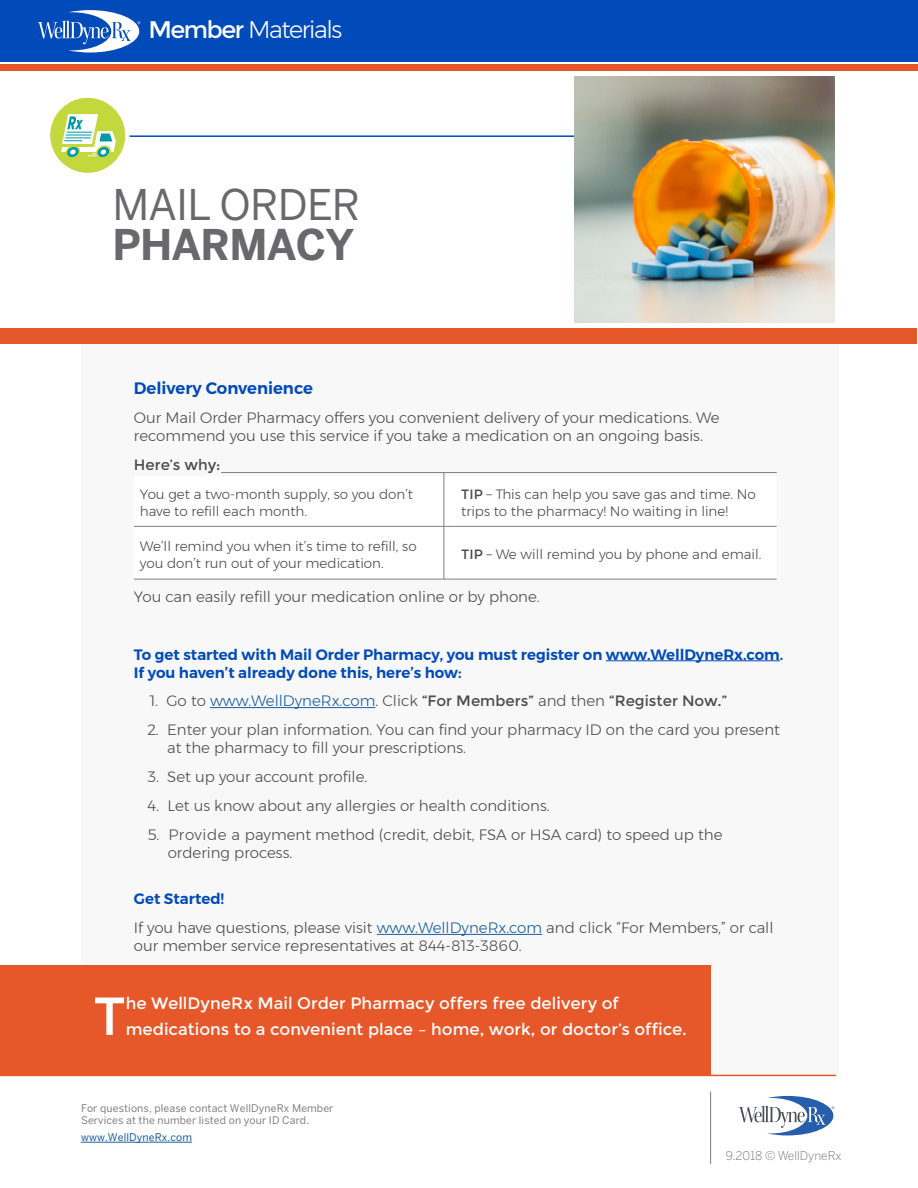
<style>
.page{position:relative;width:918px;height:1188px;background:#fff}
.page>*{position:absolute;margin:0;border:0;box-sizing:border-box;transform-origin:0 0}
.t1{font:53.4px "Montserrat";color:#fff}
.t2{font:42px/40.2px "Benton Sans";letter-spacing:-.02em;color:#68686d}
.t3{font:300 24px "Montserrat";letter-spacing:-.06em;color:#fff}
.t4{font:16.5px/25.8px "Montserrat";letter-spacing:.005em;color:#fff}
.Body{font:600 16.5px "Montserrat";color:#004aba}
.Body-2{font:300 15px/18px "Montserrat";color:#4d4b4d}
.Body-3{font:600 15px/18px "Montserrat";color:#004aba}
.Body-4{font:15px "Montserrat";color:#4d4b4d}
.Body-5{font:300 13.5px/16.5px "Montserrat";color:#4d4b4d}
.t5{font:300 12px "Benton Sans";color:#757576}
.Contact_Info{font:10.5px "Benton Sans";letter-spacing:.01em;color:#808083}
.Contact_Info-2{font:10.5px "Benton Sans";letter-spacing:.01em;color:#175d9e}
.s1{font-weight:400}
.s2{font-weight:700}
.s3{font-weight:300}
.s4{font-weight:300;color:#175d9e}
.s5{color:#175d9e}
</style>
<div class="page">
<div style="left:81px;top:335px;width:757px;height:741px;background:#f9f8f9"></div>
<hr style="left:119px;top:135px;width:501px;height:2px;background:#004aba">
<div style="left:0;top:328px;width:916px;height:16px;background:#e65829"></div>
<div style="left:0;top:965px;width:711px;height:111px;background:#e65829"></div>
<hr style="left:606px;top:660px;width:174px;height:1px;background:#004aba">
<hr style="left:210px;top:707px;width:165px;height:1px;background:#175d9e">
<hr style="left:377px;top:934px;width:165px;height:1px;background:#175d9e">
<svg style="left:134px;top:476px;width:643px;height:103px"></svg>
<hr style="left:134px;top:526px;width:321px;height:1px;background:#808083">
<hr style="left:455px;top:526px;width:322px;height:1px;background:#808083">
<hr style="left:134px;top:579px;width:321px;height:1px;background:#808083">
<hr style="left:455px;top:579px;width:322px;height:1px;background:#808083">
<div style="left:0;top:64px;width:918px;height:7px;background:#e65829"></div>
<div style="left:0;top:0;width:918px;height:62px;background:#004aba"></div>
<svg style="left:38px;top:10px;width:102px;height:43px"></svg>
<hr style="left:0;top:1075px;width:836px;height:1px;background:#e65829">
<svg style="left:739px;top:1096px;width:95px;height:39px"></svg>
<hr style="left:710px;top:1092px;width:1px;height:72px;background:#808083">
<hr style="left:444px;top:473px;width:1px;height:106px;background:#808083">
<img style="left:574px;top:76px;width:260px;height:247px">
<svg style="left:48px;top:96px;width:79px;height:79px;fill:#c3d83c"></svg>
<div style="left:46px;top:93px;width:84px;height:84px;border:4px solid #fff;border-radius:50%"></div>
<svg style="left:61px;top:114px;width:55px;height:43px"></svg>
<hr style="left:81px;top:1142px;width:111px;height:1px;background:#175d9e">
<hr style="left:221px;top:472px;width:556px;height:1px;background:#808083">
<p class="t3" style="left:148px;top:12px;width:195px"><span class="s1">Member</span> Materials</p>
<p class="t2" style="left:112px;top:184px;width:249px">MAIL ORDER<br><span class="s2">PHARMACY</span></p>
<p class="Body" style="left:134px;top:375px;width:180px">Delivery Convenience</p>
<p class="Body-2" style="left:134px;top:409px;width:587px">Our Mail Order Pharmacy offers you convenient delivery of your medications. We recommend you use this service if you take a medication on an ongoing basis.</p>
<p class="Body-4" style="left:134px;top:456px;width:88px">Here’s why:</p>
<p class="Body-5" style="left:140px;top:486px;width:275px">You get a two-month supply, so you don’t have to refill each month.</p>
<p class="Body-5" style="left:461px;top:486px;width:296px"><span class="s1">TIP</span> – This can help you save gas and time. No trips to the pharmacy! No waiting in line!</p>
<p class="Body-5" style="left:140px;top:538px;width:278px">We’ll remind you when it’s time to refill, so you don’t run out of your medication.</p>
<p class="Body-5" style="left:461px;top:546px;width:302px"><span class="s1">TIP</span> – We will remind you by phone and email.</p>
<p class="Body-2" style="left:134px;top:588px;width:407px">You can easily refill your medication online or by phone.</p>
<p class="Body-3" style="left:134px;top:645px;width:651px">To get started with Mail Order Pharmacy, you must register on www.WellDyneRx.com.<br>If you haven’t already done this, here’s how:</p>
<p class="Body-4" style="left:150px;top:692px;width:579px"><span class="s3">1. Go to</span> <span class="s4">www.WellDyneRx.com</span><span class="s3">. Click</span> “For Members” <span class="s3">and then</span> “Register Now.”</p>
<p class="Body-2" style="left:167px;top:721px;width:614px;text-indent:-20px">2. Enter your plan information. You can find your pharmacy ID on the card you present at the pharmacy to fill your prescriptions.</p>
<p class="Body-2" style="left:147px;top:768px;width:222px">3. Set up your account profile.</p>
<p class="Body-2" style="left:147px;top:796px;width:404px">4. Let us know about any allergies or health conditions.</p>
<p class="Body-2" style="left:168px;top:825px;width:556px;text-indent:-20px">5. Provide a payment method (credit, debit, FSA or HSA card) to speed up the ordering process.</p>
<p class="Body-3" style="left:134px;top:890px;width:92px">Get Started!</p>
<p class="Body-2" style="left:134px;top:919px;width:641px">If you have questions, please visit <span class="s5">www.WellDyneRx.com</span> and click “For Members,” or call our member service representatives at 844-813-3860.</p>
<p class="t1" style="left:93px;top:985px;width:34px">T</p>
<p class="t4" style="left:126px;top:991px;width:563px">he WellDyneRx Mail Order Pharmacy offers free delivery of medications to a convenient place – home, work, or doctor’s office.</p>
<p class="Contact_Info" style="left:81px;top:1101px;width:254px">For questions, please contact WellDyneRx Member</p>
<p class="Contact_Info" style="left:81px;top:1114px;width:230px">Services at the number listed on your ID Card.</p>
<p class="Contact_Info-2" style="left:81px;top:1131px;width:112px">www.WellDyneRx.com</p>
<p class="t5" style="left:726px;top:1149px;width:117px">9.2018 © WellDyneRx</p>
</div>
